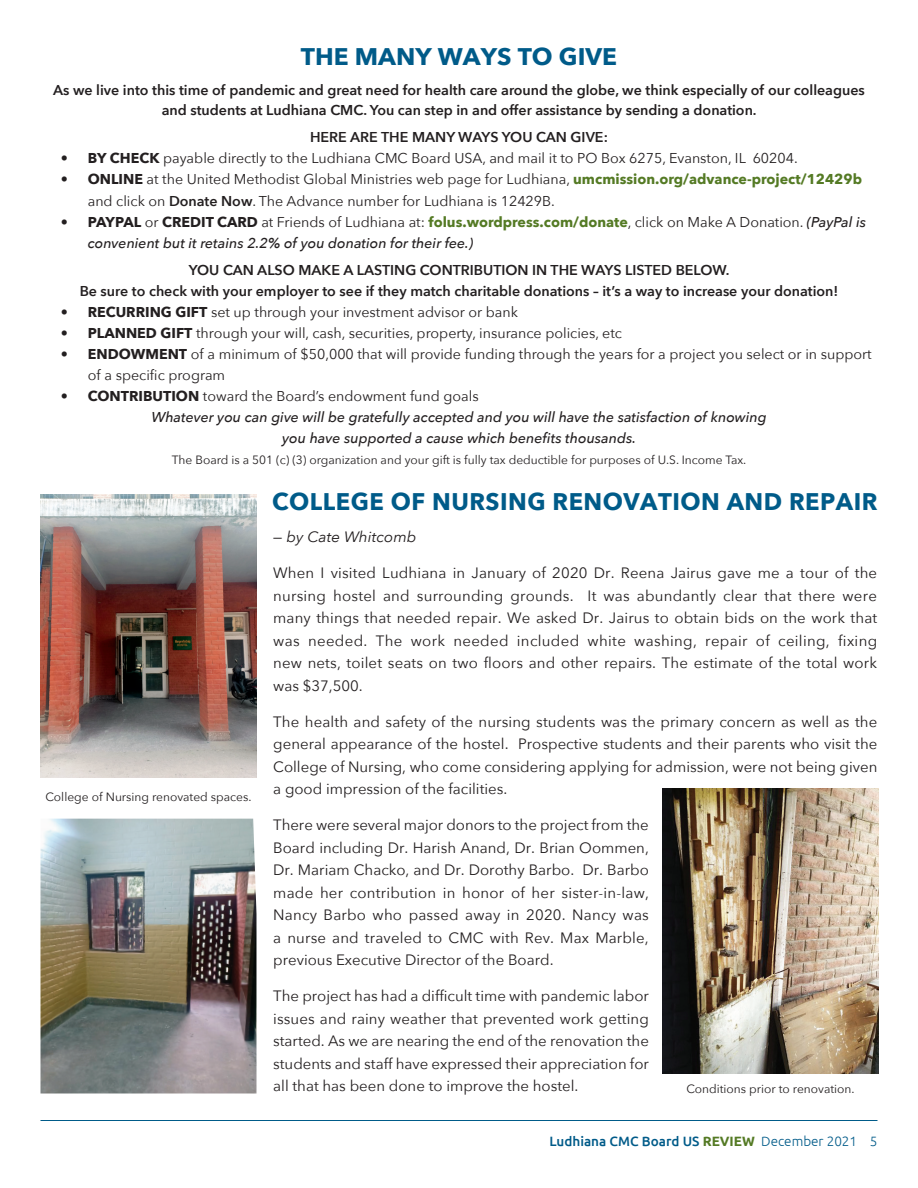
<style>
.page{position:relative;width:918px;height:1188px;background:#fff}
.page>*{position:absolute;margin:0;border:0;box-sizing:border-box;transform-origin:0 0}
.t1{font:700 24px "Avenir Next";letter-spacing:.02em;color:#005b89}
.t2{font:700 24px "Avenir Next";color:#005b89}
.t3{font:15px/22.5px "Avenir Next";color:#231f20;text-align:justify}
.t4{font:italic 15px "Avenir Next";color:#231f20}
.t5{font:14.25px/21px "Avenir Next";color:#231f20}
.t6{font:600 14.25px/19.5px "Avenir Next";color:#231f20;text-align:center}
.t7{font:italic 500 14.25px/21px "Avenir Next";color:#231f20}
.t8{font:500 13.5px "Ubuntu";color:#005b89}
.t9{font:12px "Avenir Next";color:#231f20}
.s1{font-weight:700}
.s2{font-weight:700;color:#547a24}
.s3{font-weight:600}
.s4{font-weight:700;font-style:normal}
.s5{font-weight:400;font-style:normal}
.s6{font-weight:700;font-style:normal;color:#547a24}
.s7{font-weight:300}
</style>
<div class="page">
<hr style="left:40px;top:1120px;width:838px;height:1px;background:#005b89">
<img style="left:40px;top:494px;width:216px;height:284px">
<img style="left:40px;top:819px;width:216px;height:275px">
<img style="left:662px;top:788px;width:216px;height:286px">
<h1 class="t2" style="left:301px;top:35px;width:318px">THE MANY WAYS TO GIVE</h1>
<p class="t6" style="left:53px;top:80px;width:813px">As we live into this time of pandemic and great need for health care around the globe, we think especially of our colleagues and students at Ludhiana CMC. You can step in and offer assistance by sending a donation.</p>
<p class="t6" style="left:310px;top:127px;width:299px">HERE ARE THE MANY WAYS YOU CAN GIVE:</p>
<p class="t5" style="left:61px;top:147px;width:739px"><span class="s1">• BY CHECK</span> payable directly to the Ludhiana CMC Board USA, and mail it to PO Box 6275, Evanston, IL 60204.</p>
<p class="t5" style="left:88px;top:168px;width:776px;text-indent:-27px"><span class="s1">• ONLINE</span> at the United Methodist Global Ministries web page for Ludhiana, <span class="s2">umcmission.org/advance-project/12429b </span>and click on <span class="s3">Donate Now</span>. The Advance number for Ludhiana is 12429B.</p>
<p class="t7" style="left:88px;top:211px;width:780px;text-indent:-27px"><span class="s4">• PAYPAL</span> <span class="s5">or</span> <span class="s4">CREDIT CARD</span> <span class="s5">at Friends of Ludhiana at:</span> <span class="s6">folus.wordpress.com/donate</span><span class="s5">, click on Make A Donation.</span> (PayPal is convenient but it retains 2.2% of you donation for their fee.)</p>
<p class="t6" style="left:80px;top:259px;width:760px;line-height:21px">YOU CAN ALSO MAKE A LASTING CONTRIBUTION IN THE WAYS LISTED BELOW.<br>Be sure to check with your employer to see if they match charitable donations – it’s a way to increase your donation!</p>
<p class="t5" style="left:61px;top:301px;width:459px"><span class="s1">• RECURRING GIFT</span> set up through your investment advisor or bank</p>
<p class="t5" style="left:61px;top:322px;width:563px"><span class="s1">• PLANNED GIFT</span> through your will, cash, securities, property, insurance policies, etc</p>
<p class="t5" style="left:88px;top:343px;width:785px;text-indent:-27px"><span class="s1">• ENDOWMENT</span> of a minimum of $50,000 that will provide funding through the years for a project you select or in support of a specific program</p>
<p class="t5" style="left:61px;top:385px;width:419px"><span class="s1">• CONTRIBUTION</span> toward the Board’s endowment fund goals</p>
<p class="t7" style="left:151px;top:406px;width:617px">Whatever you can give will be gratefully accepted and you will have the satisfaction of knowing</p>
<p class="t7" style="left:282px;top:427px;width:355px">you have supported a cause which benefits thousands.</p>
<p class="t9" style="left:172px;top:450px;width:576px">The Board is a 501 (c) (3) organization and your gift is fully tax deductible for purposes of U.S. Income Tax.</p>
<p class="t9" style="left:45px;top:787px;width:208px">College of Nursing renovated spaces.</p>
<h1 class="t1" style="left:272px;top:481px;width:607px">COLLEGE OF NURSING RENOVATION AND REPAIR</h1>
<p class="t4" style="left:273px;top:524px;width:145px">— by Cate Whitcomb</p>
<p class="t3" style="left:273px;top:561px;width:606px">When I visited Ludhiana in January of 2020 Dr. Reena Jairus gave me a tour of the nursing hostel and surrounding grounds. It was abundantly clear that there were many things that needed repair. We asked Dr. Jairus to obtain bids on the work that was needed. The work needed included white washing, repair of ceiling, fixing new nets, toilet seats on two floors and other repairs. The estimate of the total work was $37,500.</p>
<p class="t3" style="left:273px;top:709px;width:606px">The health and safety of the nursing students was the primary concern as well as the general appearance of the hostel. Prospective students and their parents who visit the College of Nursing, who come considering applying for admission, were not being given a good impression of the facilities.</p>
<p class="t3" style="left:273px;top:813px;width:377px">There were several major donors to the project from the Board including Dr. Harish Anand, Dr. Brian Oommen, Dr. Mariam Chacko, and Dr. Dorothy Barbo. Dr. Barbo made her contribution in honor of her sister-in-law, Nancy Barbo who passed away in 2020. Nancy was a nurse and traveled to CMC with Rev. Max Marble, previous Executive Director of the Board.</p>
<p class="t3" style="left:273px;top:984px;width:377px">The project has had a difficult time with pandemic labor issues and rainy weather that prevented work getting started. As we are nearing the end of the renovation the students and staff have expressed their appreciation for all that has been done to improve the hostel.</p>
<p class="t9" style="left:686px;top:1079px;width:170px">Conditions prior to renovation.</p>
<p class="t8" style="left:549px;top:1133px;width:330px">Ludhiana CMC Board US <span class="s2">REVIEW</span> <span class="s7">December 2021 5</span></p>
</div>
